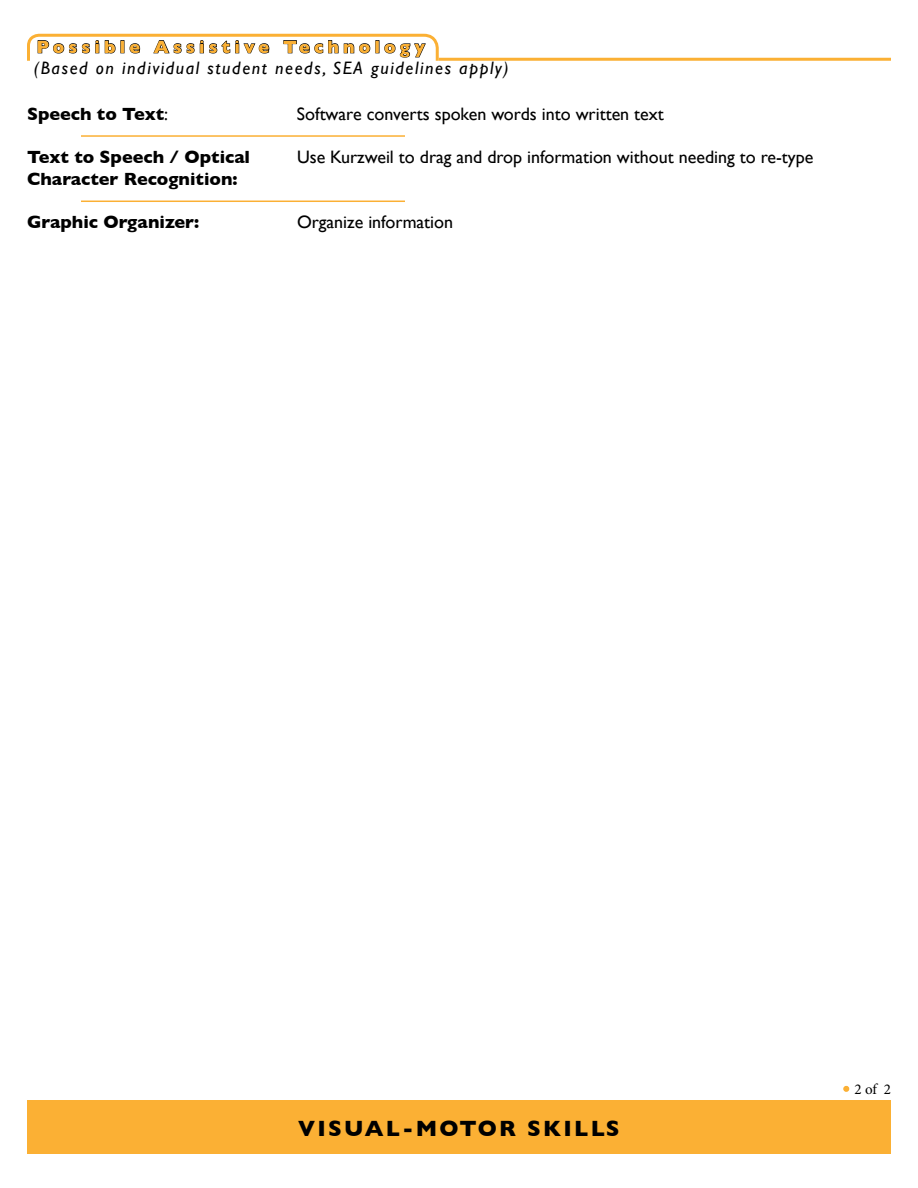
<style>
.page{position:relative;width:918px;height:1188px;background:#fff}
.page>*{position:absolute;margin:0;border:0;box-sizing:border-box;transform-origin:0 0}
.t1{font:700 22.5px "Gill Sans";letter-spacing:.1em;color:#000}
.BODY_TEXT{font:18px "Gill Sans";color:#000}
.BODY_TEXT-2{font:700 18px "Gill Sans";color:#000}
.t2{font:italic 18px "Gill Sans";letter-spacing:.09em;color:#000}
.t3{font:700 18px "Gill Sans";letter-spacing:.235em;color:#fbb034}
.t4{font:15px "Minion Pro";color:#000}
.s1{font-weight:400}
.s2{font-family:"Gill Sans";font-size:18px;color:#fbb034}
</style>
<div class="page">
<svg style="left:27px;top:33px;width:413px;height:28px"></svg>
<hr style="left:439px;top:58px;width:452px;height:3px;background:#fbb034">
<hr style="left:81px;top:135px;width:324px;height:2px;background:#fbb034">
<hr style="left:81px;top:201px;width:324px;height:1px;background:#fbb034">
<div style="left:27px;top:1100px;width:864px;height:54px;background:#fbb034"></div>
<svg style="left:843px;top:1085px;width:7px;height:7px"></svg>
<p class="t3" style="left:37px;top:32px;width:390px">Possible Assistive Technology</p>
<p class="t2" style="left:34px;top:58px;width:476px">(Based on individual student needs, SEA guidelines apply)</p>
<p class="BODY_TEXT-2" style="left:27px;top:100px;width:143px">Speech to Text<span class="s1">:</span></p>
<p class="BODY_TEXT" style="left:297px;top:104px;width:368px">Software converts spoken words into written text</p>
<p class="BODY_TEXT-2" style="left:27px;top:143px;width:225px">Text to Speech / Optical</p>
<p class="BODY_TEXT" style="left:297px;top:147px;width:518px">Use Kurzweil to drag and drop information without needing to re-type</p>
<p class="BODY_TEXT-2" style="left:27px;top:165px;width:212px">Character Recognition:</p>
<p class="BODY_TEXT-2" style="left:27px;top:208px;width:174px">Graphic Organizer:</p>
<p class="BODY_TEXT" style="left:297px;top:212px;width:158px">Organize information</p>
<p class="t1" style="left:298px;top:1110px;width:323px">VISUAL-MOTOR SKILLS</p>
<p class="t4" style="left:843px;top:1079px;width:49px"><span class="s2">•</span> 2 of 2</p>
</div>
